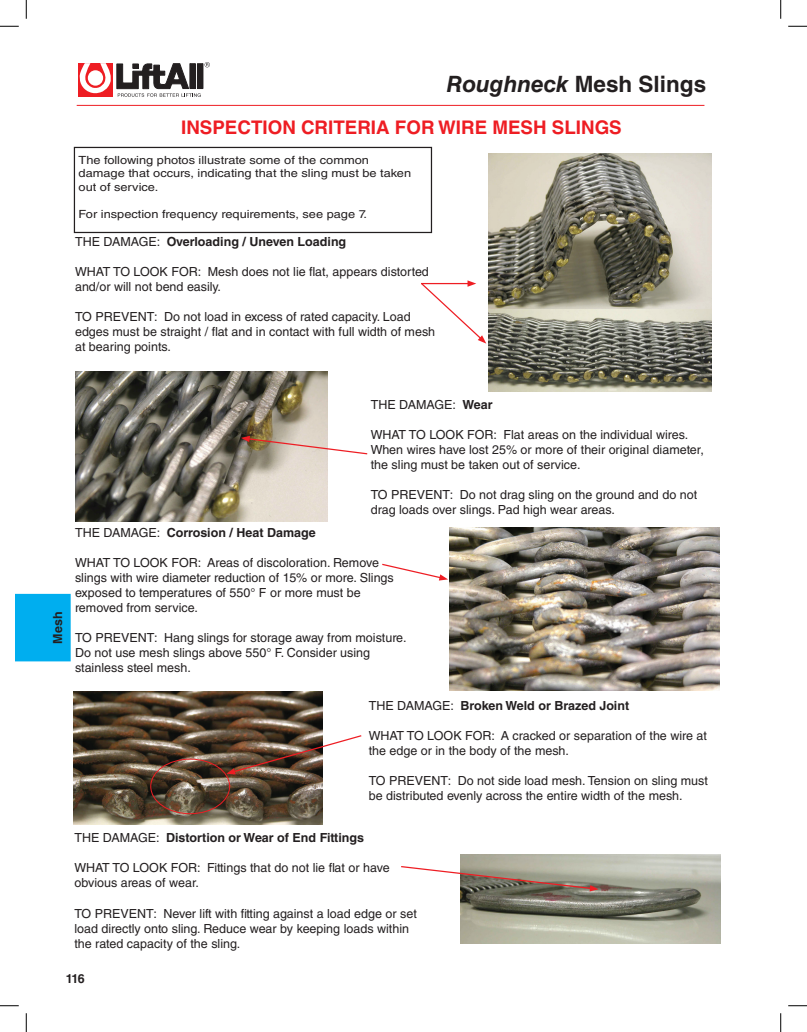
<style>
.page{position:relative;width:807px;height:1032px;background:#fff}
.page>*{position:absolute;margin:0;border:0;box-sizing:border-box;transform-origin:0 0}
.t1{font:700 22.5px "Helvetica LT Std";color:#231f20}
.t2{font:700 18.75px "Helvetica LT Std";color:#ee1d23}
.t3{font:12.5px/15px "Helvetica LT Std";color:#231f20}
.t4{font:700 12.5px "Helvetica LT Std";color:#231f20}
.t5{font:11.25px/13.5px "Helvetica LT Std";color:#231f20;scale:1.14 1}
.s1{font-style:italic}
.s2{font-weight:400}
.s3{font-weight:700}
</style>
<div class="page">
<hr style="left:77px;top:105px;width:627px;height:1px;background:#ee1d23">
<div style="left:15px;top:593px;width:56px;height:68px;background:#00aeef"></div>
<svg style="left:78px;top:62px;width:132px;height:35px"></svg>
<img style="left:489px;top:154px;width:222px;height:237px">
<img style="left:75px;top:371px;width:252px;height:150px">
<img style="left:449px;top:527px;width:270px;height:163px">
<img style="left:460px;top:854px;width:260px;height:89px">
<div style="left:74px;top:147px;width:358px;height:86px;border:1px solid #231f20"></div>
<svg style="left:421px;top:280px;width:65px;height:63px"></svg>
<svg style="left:241px;top:436px;width:127px;height:19px"></svg>
<svg style="left:382px;top:563px;width:66px;height:17px"></svg>
<svg style="left:401px;top:865px;width:197px;height:26px"></svg>
<img style="left:74px;top:691px;width:248px;height:133px">
<img style="left:226px;top:734px;width:136px;height:40px">
<div style="left:150px;top:758px;width:80px;height:55px;border:1px solid #ee1d23;border-radius:50%"></div>
<svg style="left:0;top:25px;width:19px;height:2px"></svg>
<svg style="left:788px;top:25px;width:18px;height:2px"></svg>
<svg style="left:0;top:1005px;width:19px;height:1px"></svg>
<svg style="left:788px;top:1005px;width:18px;height:1px"></svg>
<svg style="left:25px;top:0;width:2px;height:19px"></svg>
<svg style="left:25px;top:1013px;width:2px;height:18px"></svg>
<svg style="left:780px;top:0;width:1px;height:19px"></svg>
<svg style="left:780px;top:1013px;width:1px;height:18px"></svg>
<h1 class="t1" style="left:446px;top:70px;width:261px"><span class="s1">Roughneck</span> Mesh Slings</h1>
<h2 class="t2" style="left:181px;top:116px;width:442px">INSPECTION CRITERIA FOR WIRE MESH SLINGS</h2>
<p class="t5" style="left:78px;top:153px;width:293px">The following photos illustrate some of the common damage that occurs, indicating that the sling must be taken out of service.</p>
<p class="t5" style="left:78px;top:207px;width:254px">For inspection frequency requirements, see page 7.</p>
<p class="t4" style="left:75px;top:234px;width:272px"><span class="s2">THE DAMAGE:</span> Overloading / Uneven Loading</p>
<p class="t3" style="left:75px;top:264px;width:355px">WHAT TO LOOK FOR: Mesh does not lie flat, appears distorted and/or will not bend easily.</p>
<p class="t3" style="left:75px;top:309px;width:361px">TO PREVENT: Do not load in excess of rated capacity. Load edges must be straight / flat and in contact with full width of mesh at bearing points.</p>
<p class="t4" style="left:50px;top:643px;width:33px;rotate:-90deg">Mesh</p>
<p class="t3" style="left:370px;top:397px;width:123px">THE DAMAGE: <span class="s3">Wear</span></p>
<p class="t3" style="left:370px;top:427px;width:334px">WHAT TO LOOK FOR: Flat areas on the individual wires.<br>When wires have lost 25% or more of their original diameter, the sling must be taken out of service.</p>
<p class="t3" style="left:370px;top:487px;width:328px">TO PREVENT: Do not drag sling on the ground and do not drag loads over slings. Pad high wear areas.</p>
<p class="t4" style="left:75px;top:525px;width:242px"><span class="s2">THE DAMAGE:</span> Corrosion / Heat Damage</p>
<p class="t3" style="left:75px;top:555px;width:320px">WHAT TO LOOK FOR: Areas of discoloration. Remove slings with wire diameter reduction of 15% or more. Slings exposed to temperatures of 550° F or more must be removed from service.</p>
<p class="t3" style="left:75px;top:630px;width:333px">TO PREVENT: Hang slings for storage away from moisture.<br>Do not use mesh slings above 550° F. Consider using stainless steel mesh.</p>
<p class="t4" style="left:368px;top:698px;width:262px"><span class="s2">THE DAMAGE:</span> Broken Weld or Brazed Joint</p>
<p class="t3" style="left:368px;top:728px;width:339px">WHAT TO LOOK FOR: A cracked or separation of the wire at the edge or in the body of the mesh.</p>
<p class="t3" style="left:368px;top:773px;width:340px">TO PREVENT: Do not side load mesh. Tension on sling must be distributed evenly across the entire width of the mesh.</p>
<p class="t4" style="left:74px;top:830px;width:291px"><span class="s2">THE DAMAGE:</span> Distortion or Wear of End Fittings</p>
<p class="t3" style="left:74px;top:860px;width:316px">WHAT TO LOOK FOR: Fittings that do not lie flat or have obvious areas of wear.</p>
<p class="t3" style="left:74px;top:905px;width:344px">TO PREVENT: Never lift with fitting against a load edge or set load directly onto sling. Reduce wear by keeping loads within the rated capacity of the sling.</p>
<p class="t4" style="left:66px;top:970px;width:21px">116</p>
</div>
